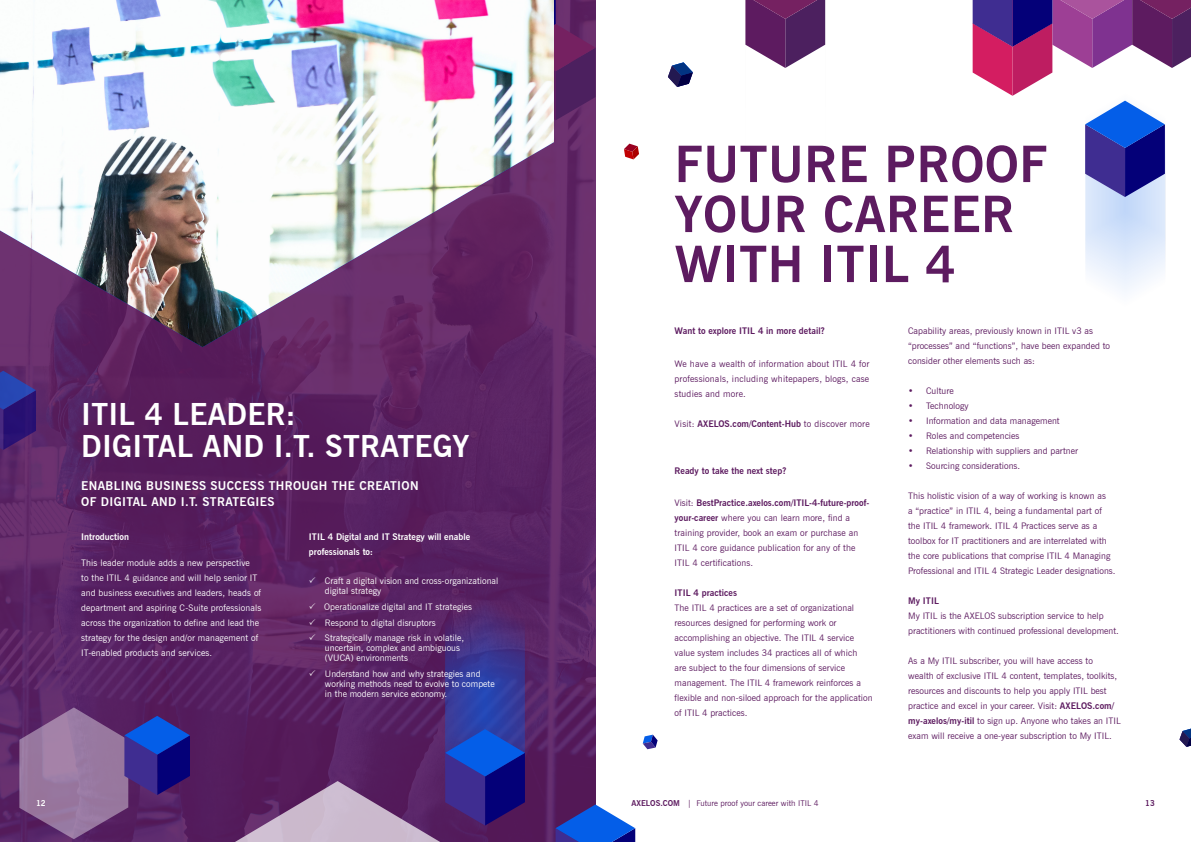
<style>
.page{position:relative;width:1191px;height:842px;background:#fff}
.page>*{position:absolute;margin:0;border:0;box-sizing:border-box;transform-origin:0 0}
.t1{font:700 50px/50px "News Gothic BT";letter-spacing:.01em;color:#5d1b60}
.t2{font:700 30px "News Gothic BT";letter-spacing:.01em;color:#fff}
.t3{font:700 12px/16px "News Gothic BT";letter-spacing:.03em;color:#fff}
.t4{font:9px/15px "News Gothic BT";letter-spacing:.005em;color:#5d1b60}
.t5{font:9px/15px "News Gothic BT";letter-spacing:.005em;color:#fff}
.t6{font:700 9px "News Gothic BT";letter-spacing:.005em;color:#5d1b60}
.t7{font:700 9px/15px "News Gothic BT";letter-spacing:.005em;color:#fff}
.t8{font:8px "News Gothic BT";letter-spacing:.005em;color:#5d1b60}
.t9{font:700 8px "News Gothic BT";color:#fff}
.t10{font:700 8px "News Gothic BT";color:#5d1b60}
.s1{font-weight:400}
.s2{font-weight:700}
</style>
<div class="page">
<svg style="left:0;top:120px;width:595px;height:722px;background:#5a2262"></svg>
<svg style="left:0;top:371px;width:36px;height:79px;background:#352682"></svg>
<svg style="left:19px;top:707px;width:171px;height:132px;background:#6b4d8b"></svg>
<img style="left:1085px;top:197px;width:81px;height:95px">
<img style="left:416px;top:567px;width:138px;height:275px">
<svg style="left:972px;top:0;width:219px;height:197px"></svg>
<svg style="left:745px;top:0;width:80px;height:68px"></svg>
<svg style="left:555px;top:804px;width:80px;height:38px"></svg>
<svg style="left:554px;top:0;width:41px;height:120px;background:#5d2362"></svg>
<svg style="left:220px;top:729px;width:305px;height:113px;background:#5f3d7f"></svg>
<img style="left:0;top:0;width:554px;height:347px">
<svg style="left:643px;top:735px;width:14px;height:14px"></svg>
<svg style="left:668px;top:62px;width:25px;height:25px"></svg>
<svg style="left:624px;top:144px;width:15px;height:15px"></svg>
<svg style="left:1179px;top:729px;width:12px;height:18px"></svg>
<svg style="left:310px;top:577px;width:5px;height:6px"></svg>
<svg style="left:310px;top:603px;width:5px;height:6px"></svg>
<svg style="left:310px;top:619px;width:5px;height:6px"></svg>
<svg style="left:310px;top:634px;width:5px;height:6px"></svg>
<svg style="left:310px;top:670px;width:5px;height:6px"></svg>
<p class="t2" style="left:81px;top:396px;width:216px">ITIL 4 LEADER:</p>
<p class="t2" style="left:81px;top:428px;width:389px">DIGITAL AND I.T. STRATEGY</p>
<p class="t3" style="left:81px;top:478px;width:339px">ENABLING BUSINESS SUCCESS THROUGH THE CREATION<br>OF DIGITAL AND I.T. STRATEGIES</p>
<p class="t7" style="left:81px;top:530px;width:49px">Introduction</p>
<p class="t5" style="left:81px;top:555px;width:182px">This leader module adds a new perspective<br>to the ITIL 4 guidance and will help senior IT and business executives and leaders, heads of department and aspiring C-Suite professionals across the organization to define and lead the strategy for the design and/or management of IT-enabled products and services.</p>
<p class="t7" style="left:309px;top:530px;width:163px">ITIL 4 Digital and IT Strategy will enable professionals to:</p>
<p class="t5" style="left:325px;top:576px;width:175px;line-height:10px">Craft a digital vision and cross-organizational digital strategy</p>
<p class="t5" style="left:324px;top:599px;width:149px">Operationalize digital and IT strategies</p>
<p class="t5" style="left:325px;top:615px;width:112px">Respond to digital disruptors</p>
<p class="t5" style="left:325px;top:633px;width:141px;line-height:10px">Strategically manage risk in volatile, uncertain, complex and ambiguous (VUCA) environments</p>
<p class="t5" style="left:325px;top:669px;width:171px;line-height:10px">Understand how and why strategies and working methods need to evolve to compete in the modern service economy.</p>
<p class="t1" style="left:674px;top:139px;width:374px">FUTURE PROOF<br>YOUR CAREER<br>WITH ITIL 4</p>
<p class="t6" style="left:674px;top:326px;width:152px">Want to explore ITIL 4 in more detail?</p>
<p class="t4" style="left:674px;top:356px;width:196px;text-align:justify">We have a wealth of information about ITIL 4 for professionals, including whitepapers, blogs, case studies and more.</p>
<p class="t6" style="left:674px;top:418px;width:197px"><span class="s1">Visit:</span> AXELOS.com/Content-Hub <span class="s1">to discover more</span></p>
<p class="t6" style="left:674px;top:465px;width:113px">Ready to take the next step?</p>
<p class="t4" style="left:674px;top:496px;width:196px">Visit: <span class="s2">BestPractice.axelos.com/ITIL-4-future-proof&shy;your-career</span> where you can learn more, find a training provider, book an exam or purchase an ITIL 4 core guidance publication for any of the ITIL 4 certifications.</p>
<p class="t6" style="left:674px;top:588px;width:64px">ITIL 4 practices</p>
<p class="t4" style="left:674px;top:601px;width:181px">The ITIL 4 practices are a set of organizational</p>
<p class="t4" style="left:674px;top:616px;width:163px">resources designed for performing work or</p>
<p class="t4" style="left:674px;top:631px;width:181px">accomplishing an objective. The ITIL 4 service</p>
<p class="t4" style="left:674px;top:646px;width:184px">value system includes 34 practices all of which</p>
<p class="t4" style="left:674px;top:661px;width:172px">are subject to the four dimensions of service</p>
<p class="t4" style="left:674px;top:676px;width:188px">management. The ITIL 4 framework reinforces a</p>
<p class="t4" style="left:674px;top:691px;width:199px">flexible and non-siloed approach for the application</p>
<p class="t4" style="left:674px;top:706px;width:74px">of ITIL 4 practices.</p>
<p class="t4" style="left:908px;top:323px;width:186px">Capability areas, previously known in ITIL v3 as</p>
<p class="t4" style="left:908px;top:338px;width:203px">“processes” and “functions”, have been expanded to</p>
<p class="t4" style="left:908px;top:353px;width:128px">consider other elements such as:</p>
<p class="t4" style="left:908px;top:383px;width:47px">• Culture</p>
<p class="t4" style="left:908px;top:398px;width:62px">• Technology</p>
<p class="t4" style="left:908px;top:413px;width:153px">• Information and data management</p>
<p class="t4" style="left:908px;top:428px;width:113px">• Roles and competencies</p>
<p class="t4" style="left:908px;top:443px;width:171px">• Relationship with suppliers and partner</p>
<p class="t4" style="left:908px;top:458px;width:114px">• Sourcing considerations.</p>
<p class="t4" style="left:908px;top:488px;width:199px">This holistic vision of a way of working is known as</p>
<p class="t4" style="left:908px;top:503px;width:195px">a “practice” in ITIL 4, being a fundamental part of</p>
<p class="t4" style="left:908px;top:518px;width:191px">the ITIL 4 framework. ITIL 4 Practices serve as a</p>
<p class="t4" style="left:908px;top:533px;width:200px">toolbox for IT practitioners and are interrelated with</p>
<p class="t4" style="left:908px;top:548px;width:204px">the core publications that comprise ITIL 4 Managing</p>
<p class="t4" style="left:908px;top:563px;width:209px">Professional and ITIL 4 Strategic Leader designations.</p>
<p class="t6" style="left:908px;top:596px;width:32px">My ITIL</p>
<p class="t4" style="left:908px;top:608px;width:197px">My ITIL is the AXELOS subscription service to help</p>
<p class="t4" style="left:908px;top:623px;width:212px">practitioners with continued professional development.</p>
<p class="t4" style="left:908px;top:653px;width:214px">As a My ITIL subscriber, you will have access to<br>wealth of exclusive ITIL 4 content, templates, toolkits, resources and discounts to help you apply ITIL best practice and excel in your career. Visit: <span class="s2">AXELOS.com/ my-axelos/my-itil</span> to sign up. Anyone who takes an ITIL exam will receive a one-year subscription to My ITIL.</p>
<p class="t8" style="left:631px;top:798px;width:189px"><span class="s2">AXELOS.COM</span> | Future proof your career with ITIL 4</p>
<p class="t9" style="left:36px;top:798px;width:11px">12</p>
<p class="t10" style="left:1145px;top:798px;width:11px">13</p>
</div>
